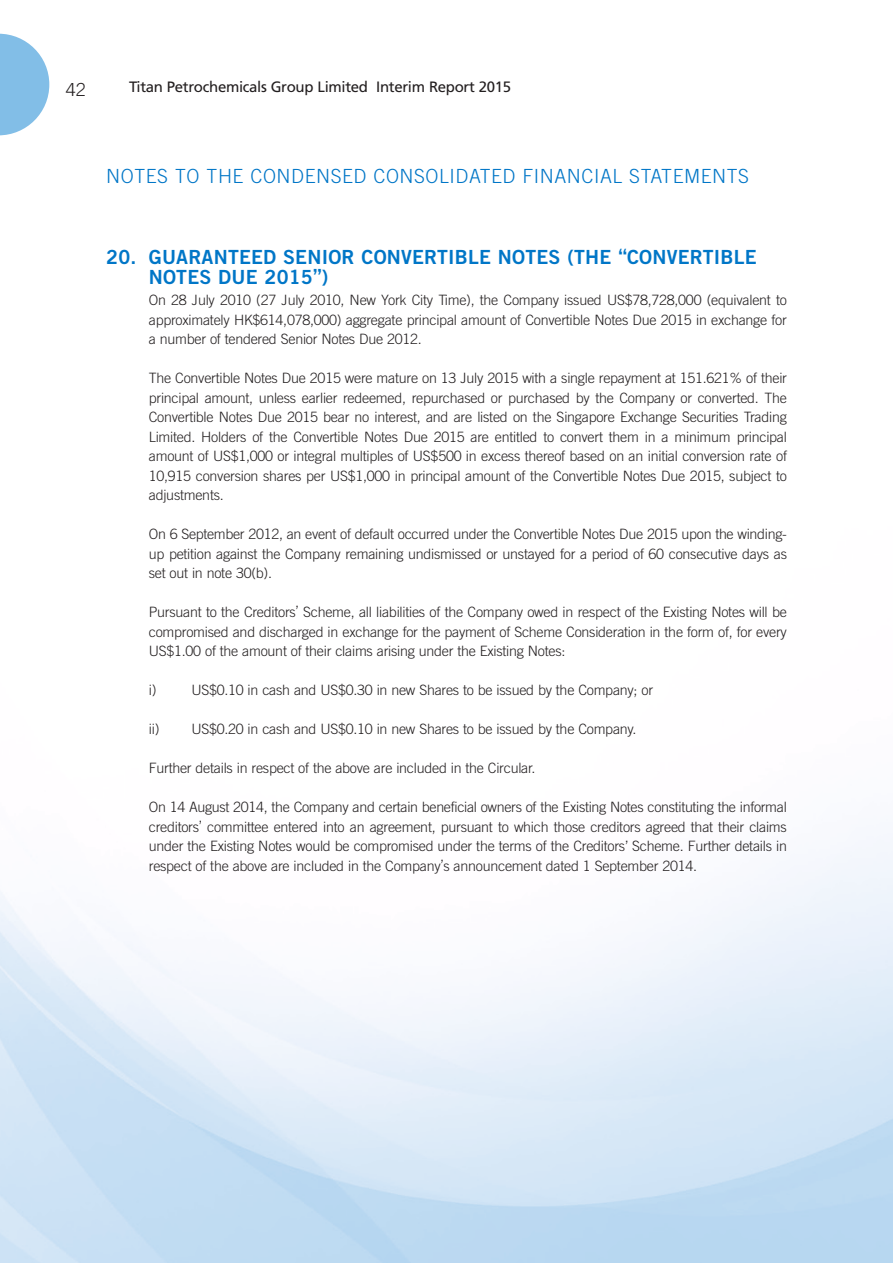
<style>
.page{position:relative;width:893px;height:1263px;background:#fff}
.page>*{position:absolute;margin:0;border:0;box-sizing:border-box;transform-origin:0 0}
.Heading_1{font:19.5px/19.5px "Trade Gothic LT Std Bd 2";letter-spacing:.01em;color:#0076c7}
.t1{font:300 19.5px "Trade Gothic LT Std";letter-spacing:.03em;color:#0076c7}
.t2{font:300 18px "Trade Gothic LT Std";color:#231f20}
.t3{font:15px "Frutiger LT Std";letter-spacing:-.02em;color:#231f20}
.Body_Text{font:300 14.25px/19.5px "Trade Gothic LT Std";letter-spacing:-.015em;color:#231f20;text-align:justify}
</style>
<div class="page">
<svg style="left:0;top:34px;width:49px;height:101px"></svg>
<p class="t2" style="left:66px;top:78px;width:21px">42</p>
<p class="t3" style="left:129px;top:78px;width:384px">Titan Petrochemicals Group Limited Interim Report 2015</p>
<h1 class="t1" style="left:106px;top:164px;width:644px">NOTES TO THE CONDENSED CONSOLIDATED FINANCIAL STATEMENTS</h1>
<p class="Heading_1" style="left:149px;top:247px;width:609px;text-indent:-43px">20. GUARANTEED SENIOR CONVERTIBLE NOTES (THE “CONVERTIBLE<br>NOTES DUE 2015”)</p>
<p class="Body_Text" style="left:149px;top:290px;width:640px">On 28 July 2010 (27 July 2010, New York City Time), the Company issued US$78,728,000 (equivalent to approximately HK$614,078,000) aggregate principal amount of Convertible Notes Due 2015 in exchange for a number of tendered Senior Notes Due 2012.</p>
<p class="Body_Text" style="left:149px;top:368px;width:640px">The Convertible Notes Due 2015 were mature on 13 July 2015 with a single repayment at 151.621% of their principal amount, unless earlier redeemed, repurchased or purchased by the Company or converted. The Convertible Notes Due 2015 bear no interest, and are listed on the Singapore Exchange Securities Trading Limited. Holders of the Convertible Notes Due 2015 are entitled to convert them in a minimum principal amount of US$1,000 or integral multiples of US$500 in excess thereof based on an initial conversion rate of 10,915 conversion shares per US$1,000 in principal amount of the Convertible Notes Due 2015, subject to adjustments.</p>
<p class="Body_Text" style="left:149px;top:524px;width:640px">On 6 September 2012, an event of default occurred under the Convertible Notes Due 2015 upon the winding&shy;up petition against the Company remaining undismissed or unstayed for a period of 60 consecutive days as set out in note 30(b).</p>
<p class="Body_Text" style="left:149px;top:602px;width:640px">Pursuant to the Creditors’ Scheme, all liabilities of the Company owed in respect of the Existing Notes will be compromised and discharged in exchange for the payment of Scheme Consideration in the form of, for every US$1.00 of the amount of their claims arising under the Existing Notes:</p>
<p class="Body_Text" style="left:149px;top:680px;width:9px">i)</p>
<p class="Body_Text" style="left:191px;top:680px;width:463px">US$0.10 in cash and US$0.30 in new Shares to be issued by the Company; or</p>
<p class="Body_Text" style="left:149px;top:719px;width:489px">ii) US$0.20 in cash and US$0.10 in new Shares to be issued by the Company.</p>
<p class="Body_Text" style="left:149px;top:758px;width:388px">Further details in respect of the above are included in the Circular.</p>
<p class="Body_Text" style="left:149px;top:797px;width:640px">On 14 August 2014, the Company and certain beneficial owners of the Existing Notes constituting the informal creditors’ committee entered into an agreement, pursuant to which those creditors agreed that their claims under the Existing Notes would be compromised under the terms of the Creditors’ Scheme. Further details in respect of the above are included in the Company’s announcement dated 1 September 2014.</p>
</div>
